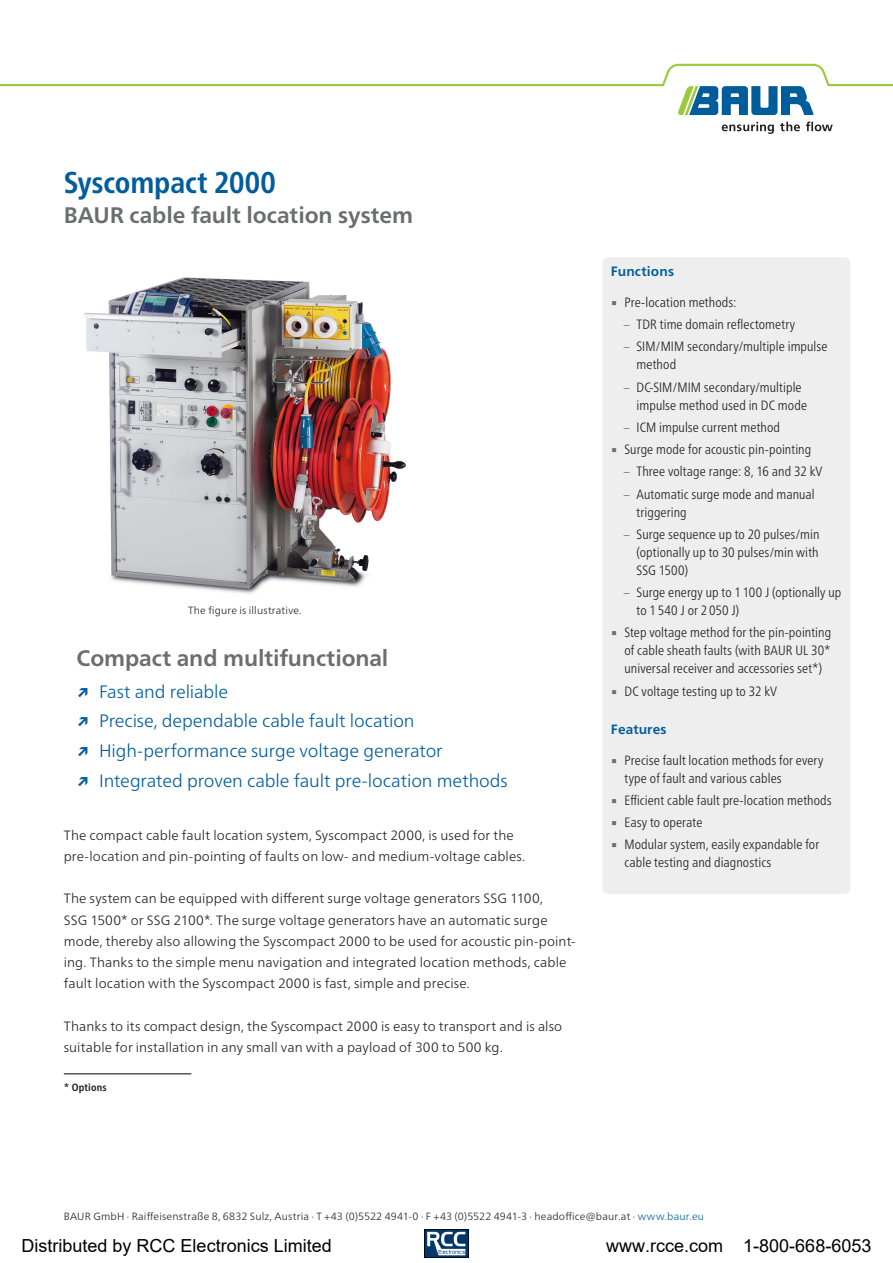
<style>
.page{position:relative;width:893px;height:1263px;background:#fff}
.page>*{position:absolute;margin:0;border:0;box-sizing:border-box;transform-origin:0 0}
.t1{font:700 condensed 30px "Frutiger Neue LTW1 G";letter-spacing:-.005em;color:#005d9c}
.t2{font:700 22.5px "Frutiger Neue LTW1 G";letter-spacing:-.005em;color:#6c6d70}
.t3{font:300 18px/29.7px "Frutiger Neue LTW1 G";letter-spacing:-.005em;color:#005d9c}
.t4{font:18px "Arial";color:#000}
.t5{font:300 condensed 13.5px/18px "Frutiger Neue LTW1 G";letter-spacing:.01em;color:#231f20}
.t6{font:300 13.5px/21.3px "Frutiger Neue LTW1 G";letter-spacing:.01em;color:#231f20}
.t7{font:700 13.5px "Frutiger Neue LTW1 G";letter-spacing:.01em;color:#005d9c}
.t8{font:300 10.5px "Frutiger Neue LTW1 G";letter-spacing:.015em;color:#231f20}
.t9{font:700 condensed 10.5px "Frutiger Neue LTW1 G";letter-spacing:.02em;color:#231f20}
.s1{font-weight:700}
.s2{font-family:"Lucida Sans Unicode";font-weight:400;font-stretch:normal;color:#6c6d70}
.s3{color:#6c6d70}
.s4{color:#005d9c}
</style>
<div class="page">
<div style="left:602px;top:257px;width:248px;height:637px;background:#eeeeef;border-radius:6px"></div>
<img style="left:84px;top:277px;width:322px;height:317px">
<hr style="left:64px;top:1073px;width:127px;height:1px;background:#000">
<svg style="left:722px;top:122px;width:52px;height:12px"></svg>
<svg style="left:780px;top:122px;width:20px;height:9px"></svg>
<svg style="left:806px;top:122px;width:27px;height:9px"></svg>
<svg style="left:0;top:64px;width:893px;height:51px"></svg>
<img style="left:424px;top:1229px;width:45px;height:28px">
<h1 class="t1" style="left:64px;top:160px;width:214px">Syscompact 2000</h1>
<h2 class="t2" style="left:64px;top:199px;width:351px">BAUR cable fault location system</h2>
<p class="t8" style="left:188px;top:603px;width:115px">The figure is illustrative.</p>
<h2 class="t2" style="left:77px;top:641px;width:313px">Compact and multifunctional</h2>
<h3 class="t3" style="left:77px;top:675px;width:433px"><span class="s1">↗</span> Fast and reliable<br><span class="s1">↗</span> Precise, dependable cable fault location<br><span class="s1">↗</span> High-performance surge voltage generator<br><span class="s1">↗</span> Integrated proven cable fault pre-location methods</h3>
<p class="t6" style="left:64px;top:823px;width:463px">The compact cable fault location system, Syscompact 2000, is used for the pre-location and pin-pointing of faults on low- and medium-voltage cables.</p>
<p class="t6" style="left:64px;top:887px;width:513px">The system can be equipped with different surge voltage generators SSG 1100,<br>SSG 1500* or SSG 2100*. The surge voltage generators have an automatic surge mode, thereby also allowing the Syscompact 2000 to be used for acoustic pin-point&shy;ing. Thanks to the simple menu navigation and integrated location methods, cable fault location with the Syscompact 2000 is fast, simple and precise.</p>
<p class="t6" style="left:64px;top:1015px;width:500px">Thanks to its compact design, the Syscompact 2000 is easy to transport and is also suitable for installation in any small van with a payload of 300 to 500 kg.</p>
<p class="t9" style="left:64px;top:1079px;width:44px">* Options</p>
<p class="t7" style="left:611px;top:262px;width:65px">Functions</p>
<p class="t5" style="left:611px;top:292px;width:127px"><span class="s2">▪</span> Pre-location methods:</p>
<p class="t5" style="left:624px;top:314px;width:173px"><span class="s3">–</span> TDR time domain reflectometry</p>
<p class="t5" style="left:637px;top:337px;width:192px;text-indent:-13px"><span class="s3">–</span> SIM/MIM secondary/multiple impulse method</p>
<p class="t5" style="left:637px;top:377px;width:172px;text-indent:-13px"><span class="s3">–</span> DC-SIM/MIM secondary/multiple impulse method used in DC mode</p>
<p class="t5" style="left:624px;top:417px;width:158px"><span class="s3">–</span> ICM impulse current method</p>
<p class="t5" style="left:611px;top:439px;width:202px"><span class="s2">▪</span> Surge mode for acoustic pin-pointing</p>
<p class="t5" style="left:624px;top:462px;width:200px"><span class="s3">–</span> Three voltage range: 8, 16 and 32 kV</p>
<p class="t5" style="left:637px;top:484px;width:180px;text-indent:-13px"><span class="s3">–</span> Automatic surge mode and manual triggering</p>
<p class="t5" style="left:637px;top:524px;width:184px;text-align:justify;text-indent:-13px"><span class="s3">–</span> Surge sequence up to 20 pulses/min (optionally up to 30 pulses/min with SSG 1500)</p>
<p class="t5" style="left:637px;top:582px;width:206px;text-indent:-13px"><span class="s3">–</span> Surge energy up to 1 100 J (optionally up to 1 540 J or 2 050 J)</p>
<p class="t5" style="left:624px;top:623px;width:208px;text-align:justify;text-indent:-14px"><span class="s2">▪</span> Step voltage method for the pin-pointing of cable sheath faults (with BAUR UL 30* universal receiver and accessories set*)</p>
<p class="t5" style="left:611px;top:681px;width:168px"><span class="s2">▪</span> DC voltage testing up to 32 kV</p>
<p class="t7" style="left:611px;top:719px;width:57px">Features</p>
<p class="t5" style="left:624px;top:750px;width:200px;text-indent:-14px"><span class="s2">▪</span> Precise fault location methods for every type of fault and various cables</p>
<p class="t5" style="left:611px;top:790px;width:222px"><span class="s2">▪</span> Efficient cable fault pre-location methods</p>
<p class="t5" style="left:611px;top:812px;width:93px"><span class="s2">▪</span> Easy to operate</p>
<p class="t5" style="left:624px;top:835px;width:196px;text-indent:-14px"><span class="s2">▪</span> Modular system, easily expandable for cable testing and diagnostics</p>
<p class="t8" style="left:64px;top:1208px;width:642px">BAUR GmbH · Raiffeisenstraße 8, 6832 Sulz, Austria · T +43 (0)5522 4941-0 · F +43 (0)5522 4941-3 · headoffice@baur.at · <span class="s4">www.baur.eu</span></p>
<h3 class="t4" style="left:22px;top:1233px;width:312px">Distributed by RCC Electronics Limited</h3>
<h3 class="t4" style="left:606px;top:1233px;width:267px">www.rcce.com 1-800-668-6053</h3>
</div>
